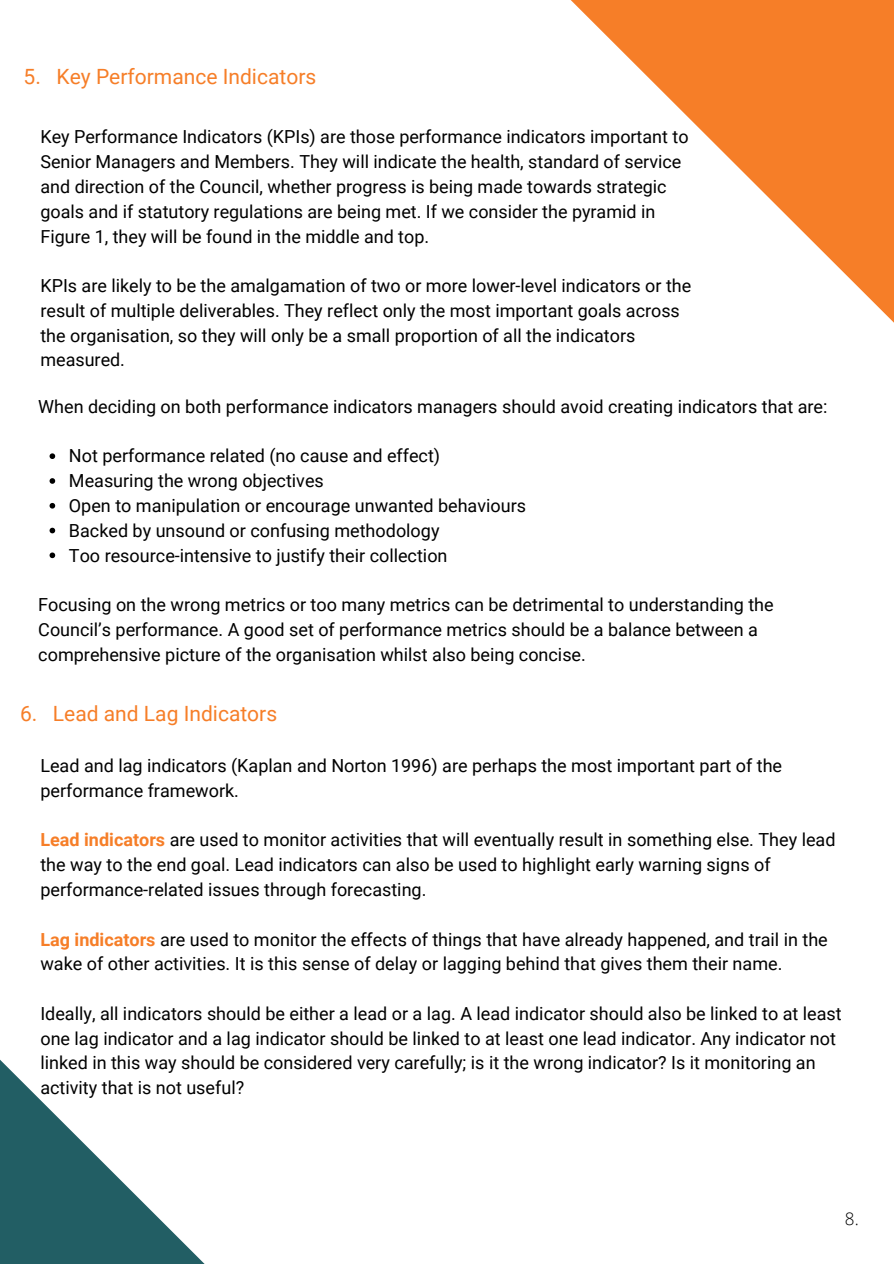
<style>
.page{position:relative;width:894px;height:1264px;background:#fff}
.page>*{position:absolute;margin:0;border:0;box-sizing:border-box;transform-origin:0 0}
.t1{font:21px "Roboto";color:#f67e28}
.t2{font:18px/24.8px "Roboto";color:#000}
.t3{font:300 17.1px "Open Sans";color:#000}
.s1{font-weight:700;color:#f67e28}
</style>
<div class="page">
<svg style="left:570px;top:0;width:323px;height:322px"></svg>
<svg style="left:0;top:1059px;width:204px;height:204px"></svg>
<svg style="left:50px;top:453px;width:5px;height:6px"></svg>
<svg style="left:50px;top:478px;width:5px;height:6px"></svg>
<svg style="left:50px;top:503px;width:5px;height:5px"></svg>
<svg style="left:50px;top:527px;width:5px;height:6px"></svg>
<svg style="left:50px;top:552px;width:5px;height:6px"></svg>
<p class="t1" style="left:24px;top:64px;width:294px">5. Key Performance Indicators</p>
<p class="t2" style="left:40px;top:125px;width:649px">Key Performance Indicators (KPIs) are those performance indicators important to Senior Managers and Members. They will indicate the health, standard of service and direction of the Council, whether progress is being made towards strategic goals and if statutory regulations are being met. If we consider the pyramid in Figure 1, they will be found in the middle and top.</p>
<p class="t2" style="left:40px;top:273px;width:652px">KPIs are likely to be the amalgamation of two or more lower-level indicators or the result of multiple deliverables. They reflect only the most important goals across the organisation, so they will only be a small proportion of all the indicators measured.</p>
<p class="t2" style="left:38px;top:394px;width:790px">When deciding on both performance indicators managers should avoid creating indicators that are:</p>
<p class="t2" style="left:69px;top:444px;width:458px">Not performance related (no cause and effect)<br>Measuring the wrong objectives<br>Open to manipulation or encourage unwanted behaviours Backed by unsound or confusing methodology<br>Too resource-intensive to justify their collection</p>
<p class="t2" style="left:38px;top:592px;width:736px">Focusing on the wrong metrics or too many metrics can be detrimental to understanding the<br>Council’s performance. A good set of performance metrics should be a balance between a comprehensive picture of the organisation whilst also being concise.</p>
<p class="t1" style="left:20px;top:701px;width:259px">6. Lead and Lag Indicators</p>
<p class="t2" style="left:40px;top:753px;width:743px">Lead and lag indicators (Kaplan and Norton 1996) are perhaps the most important part of the performance framework.</p>
<p class="t2" style="left:40px;top:827px;width:796px"><span class="s1">Lead indicators</span> are used to monitor activities that will eventually result in something else. They lead the way to the end goal. Lead indicators can also be used to highlight early warning signs of performance-related issues through forecasting.</p>
<p class="t2" style="left:40px;top:927px;width:788px"><span class="s1">Lag indicators</span> are used to monitor the effects of things that have already happened, and trail in the wake of other activities. It is this sense of delay or lagging behind that gives them their name.</p>
<p class="t2" style="left:40px;top:1001px;width:802px">Ideally, all indicators should be either a lead or a lag. A lead indicator should also be linked to at least one lag indicator and a lag indicator should be linked to at least one lead indicator. Any indicator not linked in this way should be considered very carefully; is it the wrong indicator? Is it monitoring an activity that is not useful?</p>
<p class="t3" style="left:844px;top:1206px;width:15px">8.</p>
</div>
